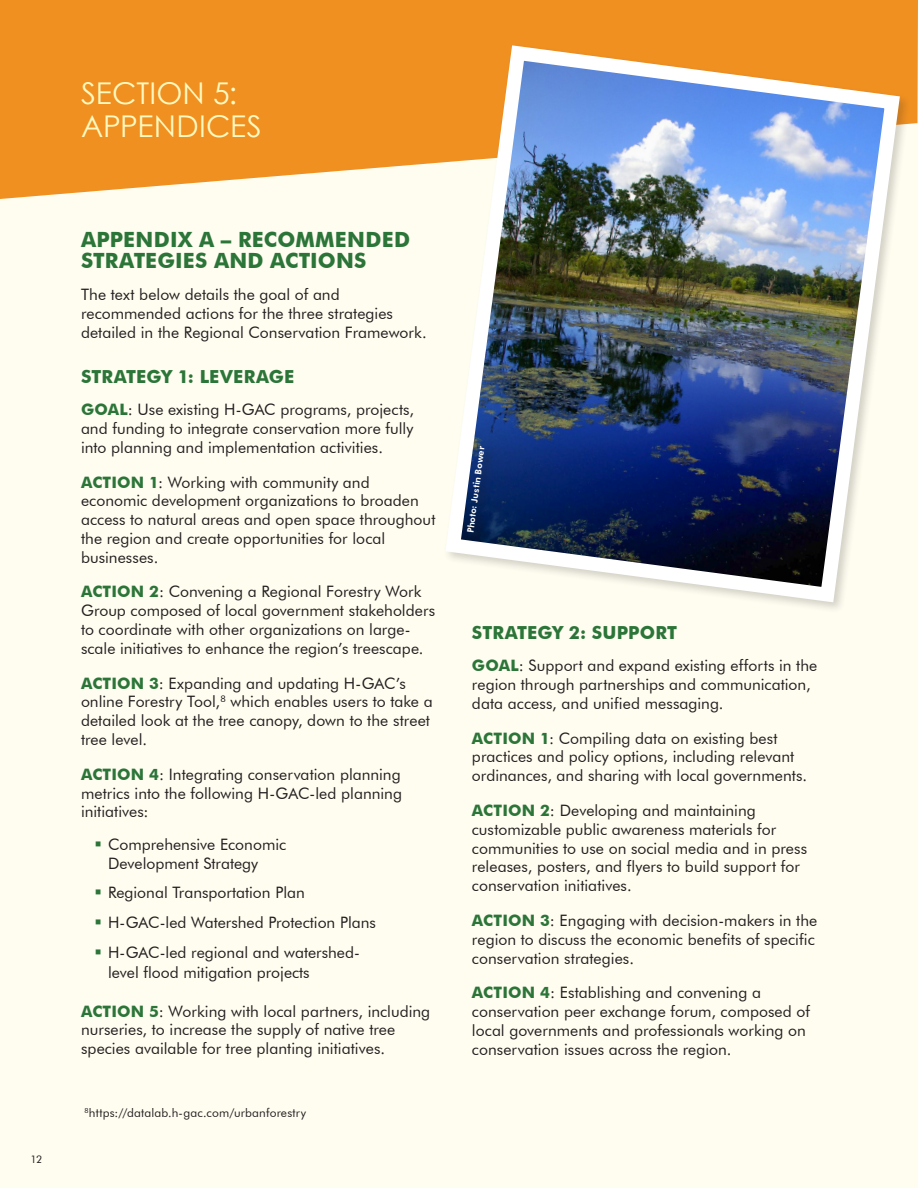
<style>
.page{position:relative;width:918px;height:1188px;background:#fffdf0}
.page>*{position:absolute;margin:0;border:0;box-sizing:border-box;transform-origin:0 0}
.Heading_1_white{font:30px/33px "Century Gothic";letter-spacing:.005em;color:#fffac1}
.Heading_2{font:700 21px/21px "Futura BT";letter-spacing:.01em;color:#2c7539}
.Heading_3{font:700 18px "Futura BT";letter-spacing:.005em;color:#2c7539}
.t1{font:15.75px/18.8px "Futura BT";color:#231f20}
.t2{font:12px "Futura BT";letter-spacing:.015em;color:#231f20}
.t3{font:10.5px "Futura BT";color:#231f20}
.Heading_2-2{font:800 9px "Futura BT";color:#fff}
.s1{font-weight:700;color:#2c7539}
</style>
<div class="page">
<svg style="left:0;top:0;width:918px;height:199px;background:#f19830"></svg>
<img style="left:438px;top:38px;width:470px;height:571px">
<div style="left:465px;top:445px;width:31px;height:99px;background:#231f20;opacity:.5"></div>
<p class="t3" style="left:31px;top:1153px;width:13px">12</p>
<p class="Heading_1_white" style="left:81px;top:76px;width:182px">SECTION 5:<br>APPENDICES</p>
<p class="Heading_2" style="left:81px;top:229px;width:331px">APPENDIX A – RECOMMENDED<br>STRATEGIES AND ACTIONS</p>
<p class="t1" style="left:81px;top:285px;width:347px">The text below details the goal of and recommended actions for the three strategies detailed in the Regional Conservation Framework.</p>
<p class="Heading_3" style="left:81px;top:365px;width:215px">STRATEGY 1: LEVERAGE</p>
<p class="t1" style="left:81px;top:400px;width:335px;text-align:justify"><span class="s1">GOAL</span>: Use existing H-GAC programs, projects, and funding to integrate conservation more fully into planning and implementation activities.</p>
<p class="t1" style="left:81px;top:472px;width:356px"><span class="s1">ACTION 1</span>: Working with community and economic development organizations to broaden access to natural areas and open space throughout the region and create opportunities for local businesses.</p>
<p class="t1" style="left:81px;top:582px;width:356px"><span class="s1">ACTION 2</span>: Convening a Regional Forestry Work Group composed of local government stakeholders to coordinate with other organizations on large&shy;scale initiatives to enhance the region’s treescape.</p>
<p class="t1" style="left:81px;top:674px;width:353px"><span class="s1">ACTION 3</span>: Expanding and updating H-GAC’s online Forestry Tool,<sup>8</sup> which enables users to take a detailed look at the tree canopy, down to the street tree level.</p>
<p class="t1" style="left:81px;top:765px;width:323px;text-align:justify"><span class="s1">ACTION 4</span>: Integrating conservation planning metrics into the following H-GAC-led planning initiatives:</p>
<p class="t1" style="left:108px;top:835px;width:180px">Comprehensive Economic<br>Development Strategy</p>
<p class="t1" style="left:108px;top:883px;width:198px">Regional Transportation Plan</p>
<p class="t1" style="left:108px;top:913px;width:270px">H-GAC-led Watershed Protection Plans</p>
<p class="t1" style="left:108px;top:942px;width:253px;line-height:19.8px">H-GAC-led regional and watershed&shy;level flood mitigation projects</p>
<p class="t1" style="left:81px;top:1001px;width:351px"><span class="s1">ACTION 5</span>: Working with local partners, including nurseries, to increase the supply of native tree species available for tree planting initiatives.</p>
<p class="t2" style="left:85px;top:1106px;width:223px"><sup>8</sup>https://datalab.h-gac.com/urbanforestry</p>
<p class="Heading_2-2" style="left:464px;top:532px;width:89px;rotate:-82deg">Photo: Justin Bower</p>
<p class="Heading_3" style="left:472px;top:622px;width:207px">STRATEGY 2: SUPPORT</p>
<p class="t1" style="left:472px;top:656px;width:347px"><span class="s1">GOAL</span>: Support and expand existing efforts in the region through partnerships and communication, data access, and unified messaging.</p>
<p class="t1" style="left:472px;top:729px;width:337px"><span class="s1">ACTION 1</span>: Compiling data on existing best practices and policy options, including relevant ordinances, and sharing with local governments.</p>
<p class="t1" style="left:472px;top:801px;width:337px"><span class="s1">ACTION 2</span>: Developing and maintaining customizable public awareness materials for communities to use on social media and in press releases, posters, and flyers to build support for conservation initiatives.</p>
<p class="t1" style="left:472px;top:911px;width:347px"><span class="s1">ACTION 3</span>: Engaging with decision-makers in the region to discuss the economic benefits of specific conservation strategies.</p>
<p class="t1" style="left:472px;top:983px;width:340px"><span class="s1">ACTION 4</span>: Establishing and convening a conservation peer exchange forum, composed of local governments and professionals working on conservation issues across the region.</p>
</div>
